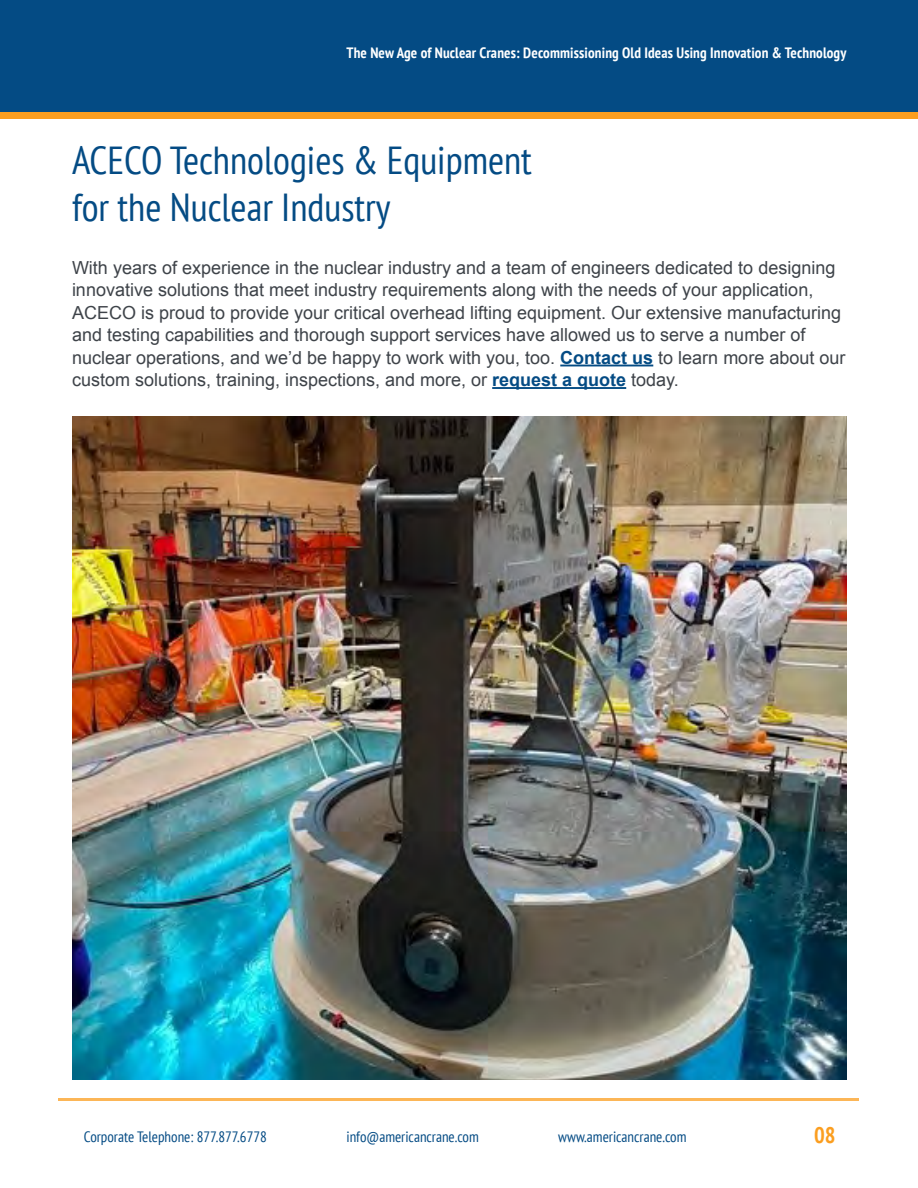
<style>
.page{position:relative;width:918px;height:1188px;background:#fff}
.page>*{position:absolute;margin:0;border:0;box-sizing:border-box;transform-origin:0 0}
.H1{font:condensed 39px/46.8px "PT Sans";color:#044b84}
.t1{font:700 condensed 22.5px "PT Sans";color:#fb9e20}
.body{font:18px/22.5px "Arial";color:#3e4349}
.t2{font:condensed 15px "PT Sans";color:#044b84}
.t3{font:700 condensed 15px "PT Sans";letter-spacing:.01em;color:#fff}
.s1{font-weight:700;color:#044b84}
</style>
<div class="page">
<div style="left:0;top:102px;width:918px;height:16px;background:#fb9e20"></div>
<div style="left:0;top:0;width:918px;height:112px;background:#044b84"></div>
<hr style="left:59px;top:1098px;width:800px;height:2px;background:#fb9e20">
<hr style="left:560px;top:365px;width:93px;height:1px;background:#044b84">
<hr style="left:492px;top:387px;width:134px;height:2px;background:#044b84">
<img style="left:72px;top:417px;width:774px;height:663px">
<p class="t3" style="left:346px;top:43px;width:502px">The New Age of Nuclear Cranes: Decommissioning Old Ideas Using Innovation &amp; Technology</p>
<h2 class="H1" style="left:72px;top:136px;width:462px">ACECO Technologies &amp; Equipment for the Nuclear Industry</h2>
<p class="body" style="left:72px;top:256px;width:775px">With years of experience in the nuclear industry and a team of engineers dedicated to designing innovative solutions that meet industry requirements along with the needs of your application, ACECO is proud to provide your critical overhead lifting equipment. Our extensive manufacturing and testing capabilities and thorough support services have allowed us to serve a number of nuclear operations, and we’d be happy to work with you, too. <span class="s1">Contact us</span> to learn more about our custom solutions, training, inspections, and more, or <span class="s1">request a quote</span> today.</p>
<p class="t2" style="left:84px;top:1127px;width:184px">Corporate Telephone: 877.877.6778</p>
<p class="t2" style="left:346px;top:1127px;width:134px">info@americancrane.com</p>
<p class="t2" style="left:558px;top:1127px;width:130px">www.americancrane.com</p>
<p class="t1" style="left:814px;top:1120px;width:23px">08</p>
</div>
